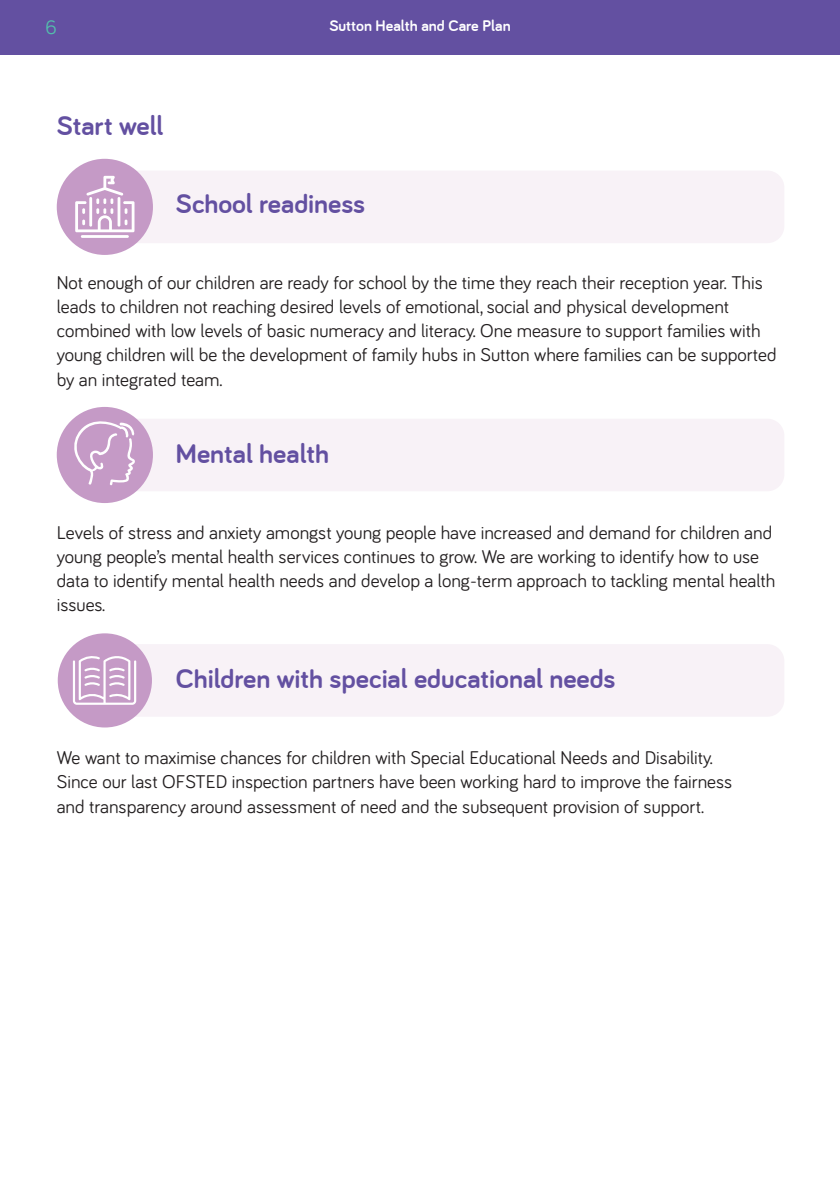
<style>
.page{position:relative;width:840px;height:1191px;background:#fff}
.page>*{position:absolute;margin:0;border:0;box-sizing:border-box;transform-origin:0 0}
.t1{font:700 28px "Bariol";color:#6350a1}
.t2{font:20px "Bariol";color:#53bfac}
.t3{font:19px/24.2px "Bariol";color:#231f20}
.t4{font:700 16px "Bariol";color:#fff}
</style>
<div class="page">
<div style="left:0;top:0;width:839px;height:55px;background:#6350a1"></div>
<div style="left:99px;top:171px;width:684px;height:72px;background:#f8f2f7;border-radius:17px"></div>
<div style="left:99px;top:419px;width:684px;height:72px;background:#f8f2f7;border-radius:17px"></div>
<div style="left:99px;top:644px;width:684px;height:72px;background:#f8f2f7;border-radius:17px"></div>
<div style="left:57px;top:407px;width:96px;height:96px;background:#c59ac6;border-radius:50%"></div>
<svg style="left:73px;top:416px;width:62px;height:69px"></svg>
<div style="left:58px;top:633px;width:94px;height:94px;background:#c59ac6;border-radius:50%"></div>
<svg style="left:73px;top:656px;width:63px;height:49px"></svg>
<div style="left:57px;top:159px;width:96px;height:96px;background:#c59ac6;border-radius:50%"></div>
<svg style="left:75px;top:176px;width:59px;height:56px"></svg>
<hr style="left:81px;top:235px;width:48px;height:3px;background:#fff">
<p class="t2" style="left:45px;top:13px;width:13px">6</p>
<p class="t4" style="left:329px;top:17px;width:183px">Sutton Health and Care Plan</p>
<h1 class="t1" style="left:57px;top:110px;width:108px">Start well</h1>
<h1 class="t1" style="left:176px;top:187px;width:191px">School readiness</h1>
<p class="t3" style="left:57px;top:269px;width:721px">Not enough of our children are ready for school by the time they reach their reception year. This leads to children not reaching desired levels of emotional, social and physical development combined with low levels of basic numeracy and literacy. One measure to support families with young children will be the development of family hubs in Sutton where families can be supported by an integrated team.</p>
<h1 class="t1" style="left:176px;top:437px;width:154px">Mental health</h1>
<p class="t3" style="left:57px;top:519px;width:719px">Levels of stress and anxiety amongst young people have increased and demand for children and young people’s mental health services continues to grow. We are working to identify how to use data to identify mental health needs and develop a long-term approach to tackling mental health issues.</p>
<h1 class="t1" style="left:176px;top:662px;width:441px">Children with special educational needs</h1>
<p class="t3" style="left:57px;top:744px;width:676px">We want to maximise chances for children with Special Educational Needs and Disability.<br>Since our last OFSTED inspection partners have been working hard to improve the fairness and transparency around assessment of need and the subsequent provision of support.</p>
</div>
